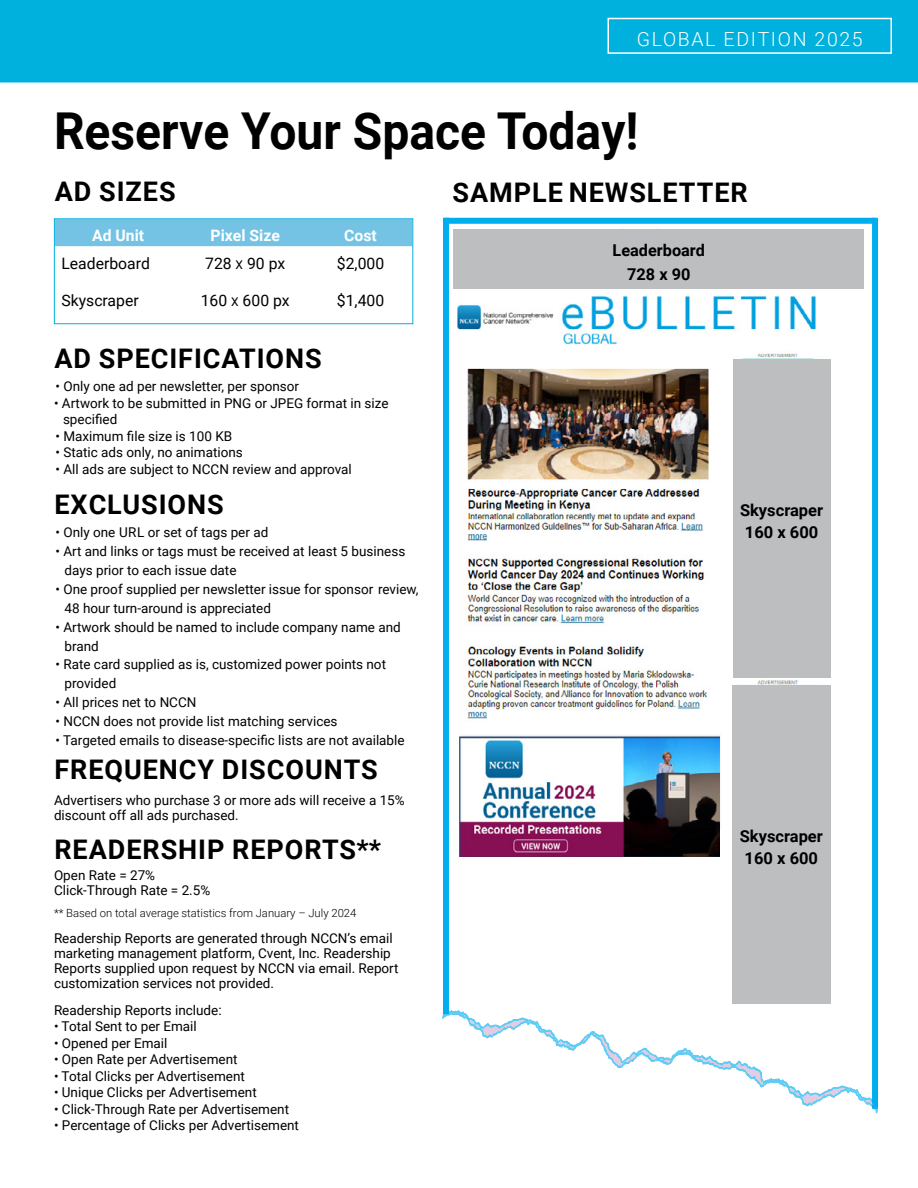
<style>
.page{position:relative;width:918px;height:1188px;background:#fff}
.page>*{position:absolute;margin:0;border:0;box-sizing:border-box;transform-origin:0 0}
.Page_Heads{font:700 50.85px "Roboto";color:#000;scale:.94 1}
.Section_heads{font:700 27px "Roboto";letter-spacing:.035em;color:#000}
.t1{font:500 27px "Roboto";color:#fff}
.Text{font:300 19.5px "Roboto";letter-spacing:.085em;color:#fff}
.Text-2{font:700 16.5px "Roboto";color:#000}
.Text-3{font:700 16.35px "Roboto";color:#000}
.t2{font:15.75px "Roboto";color:#000}
.t3{font:700 15.75px "Roboto";color:#fff}
.Text-4{font:13.5px/15px "Roboto";color:#000}
.t4{font:300 11.25px "Roboto";color:#000}
.s1{font-size:12px}
</style>
<div class="page">
<div style="left:56px;top:220px;width:355px;height:26px;background:#74c3e5"></div>
<div style="left:1px;top:1px;width:916px;height:81px;background:#00b0dd"></div>
<div style="left:0;top:0;width:918px;height:83px;border:2px solid #00b0dd"></div>
<div style="left:608px;top:18px;width:284px;height:36px;border:2px solid #fff"></div>
<img style="left:454px;top:229px;width:374px;height:601px">
<div style="left:454px;top:230px;width:410px;height:59px;background:#bcbec0"></div>
<div style="left:872px;top:218px;width:6px;height:891px;background:#00aeef"></div>
<div style="left:445px;top:218px;width:430px;height:6px;background:#00aeef"></div>
<div style="left:443px;top:218px;width:6px;height:796px;background:#00aeef"></div>
<svg style="left:442px;top:1000px;width:436px;height:114px"></svg>
<div style="left:733px;top:359px;width:97px;height:318px;background:#bcbec0"></div>
<div style="left:732px;top:685px;width:98px;height:318px;background:#bcbec0"></div>
<img style="left:459px;top:737px;width:260px;height:120px">
<h2 class="t1" style="left:608px;top:22px;width:279px">GLOBAL EDITION 2024</h2>
<p class="Text" style="left:637px;top:25px;width:228px">GLOBAL EDITION 2025</p>
<p class="Page_Heads" style="left:54px;top:96px;width:623px">Reserve Your Space Today!</p>
<p class="Section_heads" style="left:55px;top:172px;width:122px">AD SIZES</p>
<p class="t3" style="left:92px;top:224px;width:54px">Ad Unit</p>
<p class="t3" style="left:211px;top:224px;width:71px">Pixel Size</p>
<p class="t3" style="left:344px;top:224px;width:34px">Cost</p>
<p class="t2" style="left:62px;top:253px;width:90px">Leaderboard</p>
<p class="t2" style="left:205px;top:253px;width:82px">728 <span class="s1">X</span> 90 px</p>
<p class="t2" style="left:337px;top:253px;width:49px">$2,000</p>
<p class="t2" style="left:62px;top:289px;width:79px">Skyscraper</p>
<p class="t2" style="left:201px;top:289px;width:90px">160 <span class="s1">X</span> 600 px</p>
<p class="t2" style="left:337px;top:289px;width:49px">$1,400</p>
<p class="Section_heads" style="left:54px;top:340px;width:269px">AD SPECIFICATIONS</p>
<p class="Text-4" style="left:56px;top:379px;width:245px">• Only one ad per newsletter, per sponsor</p>
<p class="Text-4" style="left:63px;top:394px;width:327px;line-height:16.5px;text-indent:-9px">• Artwork to be submitted in PNG or JPEG format in size specified</p>
<p class="Text-4" style="left:56px;top:428px;width:178px">• Maximum file size is 100 KB</p>
<p class="Text-4" style="left:56px;top:445px;width:189px">• Static ads only, no animations</p>
<p class="Text-4" style="left:56px;top:461px;width:298px">• All ads are subject to NCCN review and approval</p>
<p class="Section_heads" style="left:54px;top:485px;width:171px">EXCLUSIONS</p>
<p class="Text-4" style="left:56px;top:524px;width:214px">• Only one URL or set of tags per ad</p>
<p class="Text-4" style="left:56px;top:543px;width:351px">• Art and links or tags must be received at least 5 business</p>
<p class="Text-4" style="left:65px;top:562px;width:174px">days prior to each issue date</p>
<p class="Text-4" style="left:56px;top:581px;width:365px">• One proof supplied per newsletter issue for sponsor review,</p>
<p class="Text-4" style="left:65px;top:600px;width:208px">48 hour turn-around is appreciated</p>
<p class="Text-4" style="left:56px;top:619px;width:347px">• Artwork should be named to include company name and</p>
<p class="Text-4" style="left:65px;top:638px;width:36px">brand</p>
<p class="Text-4" style="left:56px;top:657px;width:332px">• Rate card supplied as is, customized power points not</p>
<p class="Text-4" style="left:65px;top:676px;width:53px">provided</p>
<p class="Text-4" style="left:56px;top:695px;width:143px">• All prices net to NCCN</p>
<p class="Text-4" style="left:56px;top:713px;width:284px">• NCCN does not provide list matching services</p>
<p class="Text-4" style="left:56px;top:732px;width:351px">• Targeted emails to disease-specific lists are not available</p>
<p class="Section_heads" style="left:54px;top:751px;width:325px">FREQUENCY DISCOUNTS</p>
<p class="Text-4" style="left:54px;top:793px;width:352px">Advertisers who purchase 3 or more ads will receive a 15% discount off all ads purchased.</p>
<p class="Section_heads" style="left:54px;top:830px;width:328px">READERSHIP REPORTS**</p>
<p class="Text-4" style="left:54px;top:868px;width:158px">Open Rate = 27%<br>Click-Through Rate = 2.5%</p>
<p class="t4" style="left:54px;top:905px;width:304px">** Based on total average statistics from January – July 2024</p>
<p class="Text-4" style="left:54px;top:931px;width:346px">Readership Reports are generated through NCCN’s email marketing management platform, Cvent, Inc. Readership Reports supplied upon request by NCCN via email. Report customization services not provided.</p>
<p class="Text-4" style="left:54px;top:1002px;width:169px">Readership Reports include:</p>
<p class="Text-4" style="left:54px;top:1018px;width:144px">• Total Sent to per Email</p>
<p class="Text-4" style="left:54px;top:1035px;width:115px">• Opened per Email</p>
<p class="Text-4" style="left:54px;top:1051px;width:185px">• Open Rate per Advertisement</p>
<p class="Text-4" style="left:54px;top:1068px;width:192px">• Total Clicks per Advertisement</p>
<p class="Text-4" style="left:54px;top:1084px;width:204px">• Unique Clicks per Advertisement</p>
<p class="Text-4" style="left:54px;top:1101px;width:237px">• Click-Through Rate per Advertisement</p>
<p class="Text-4" style="left:54px;top:1117px;width:247px">• Percentage of Clicks per Advertisement</p>
<p class="Section_heads" style="left:453px;top:174px;width:297px">SAMPLE NEWSLETTER</p>
<p class="Text-3" style="left:613px;top:239px;width:94px">Leaderboard</p>
<p class="Text-3" style="left:627px;top:263px;width:65px">728 x 90</p>
<p class="Text-2" style="left:740px;top:498px;width:85px">Skyscraper</p>
<p class="Text-2" style="left:745px;top:521px;width:75px">160 x 600</p>
<p class="Text-2" style="left:740px;top:824px;width:85px">Skyscraper</p>
<p class="Text-2" style="left:745px;top:847px;width:75px">160 x 600</p>
</div>
